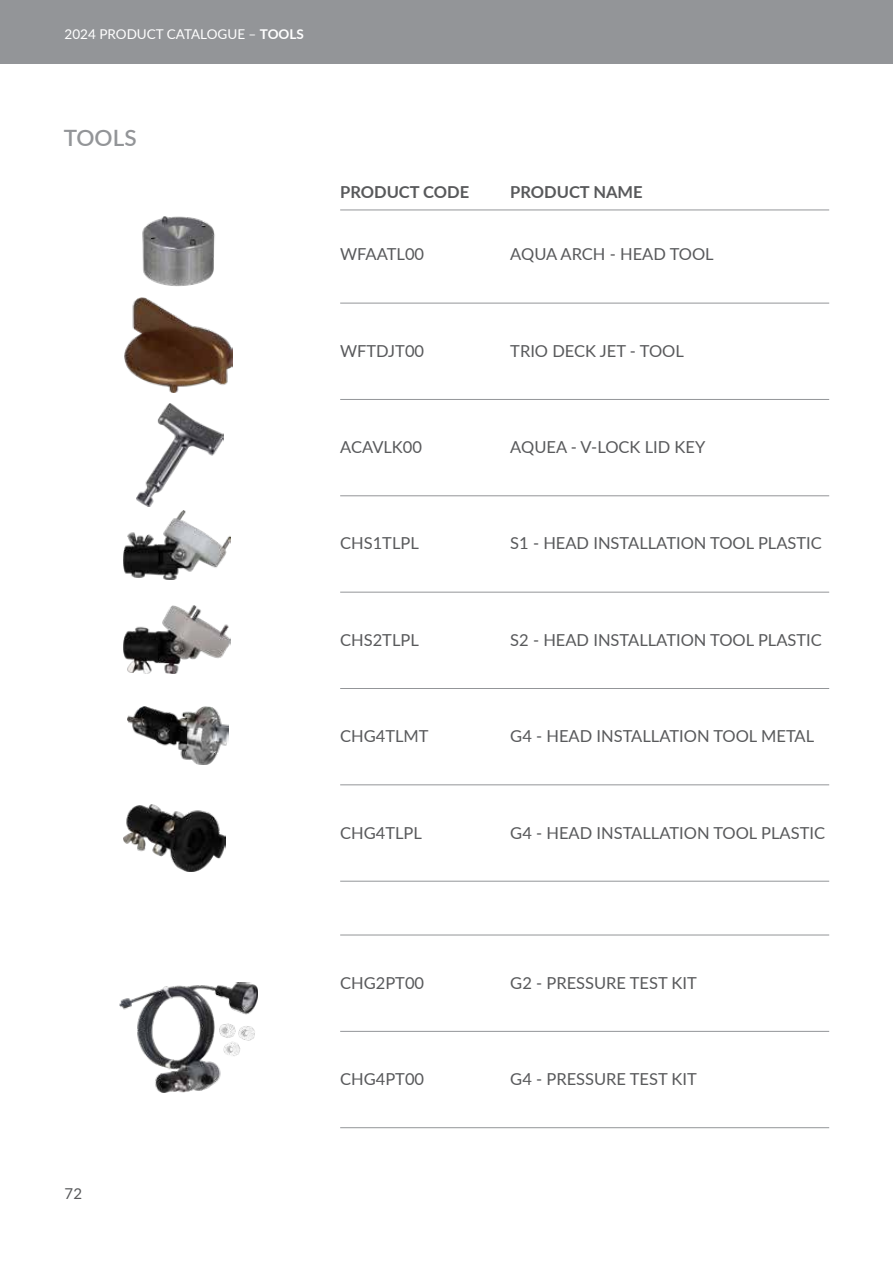
<style>
.page{position:relative;width:893px;height:1263px;background:#fff}
.page>*{position:absolute;margin:0;border:0;box-sizing:border-box;transform-origin:0 0}
.t1{font:600 22.5px "Lato";color:#939598}
.t2{font:16.5px "Lato";color:#58595b}
.t3{font:700 16.5px "Lato";color:#58595b}
.t4{font:15px "Lato";color:#58595b}
.t5{font:13.5px "Lato";color:#fff}
.s1{font-weight:700}
</style>
<div class="page">
<div style="left:0;top:0;width:893px;height:64px;background:#939598"></div>
<hr style="left:340px;top:210px;width:489px;height:1px;background:#939598">
<hr style="left:340px;top:303px;width:489px;height:1px;background:#939598">
<hr style="left:340px;top:399px;width:489px;height:1px;background:#939598">
<hr style="left:340px;top:495px;width:489px;height:1px;background:#939598">
<hr style="left:340px;top:592px;width:489px;height:1px;background:#939598">
<hr style="left:340px;top:688px;width:489px;height:1px;background:#939598">
<hr style="left:340px;top:784px;width:489px;height:1px;background:#939598">
<hr style="left:340px;top:881px;width:489px;height:1px;background:#939598">
<hr style="left:340px;top:935px;width:489px;height:1px;background:#939598">
<hr style="left:340px;top:1031px;width:489px;height:1px;background:#939598">
<hr style="left:340px;top:1127px;width:489px;height:1px;background:#939598">
<img style="left:125px;top:310px;width:108px;height:83px">
<img style="left:137px;top:404px;width:86px;height:102px">
<img style="left:124px;top:510px;width:106px;height:70px">
<img style="left:124px;top:606px;width:106px;height:67px">
<img style="left:127px;top:707px;width:102px;height:57px">
<img style="left:123px;top:805px;width:102px;height:67px">
<img style="left:119px;top:982px;width:139px;height:110px">
<img style="left:132px;top:216px;width:83px;height:94px">
<p class="t5" style="left:65px;top:24px;width:241px">2024 PRODUCT CATALOGUE – <span class="s1">TOOLS</span></p>
<h1 class="t1" style="left:64px;top:122px;width:74px">TOOLS</h1>
<p class="t3" style="left:340px;top:180px;width:131px">PRODUCT CODE</p>
<p class="t3" style="left:510px;top:180px;width:134px">PRODUCT NAME</p>
<p class="t2" style="left:340px;top:243px;width:85px">WFAATL00</p>
<p class="t2" style="left:510px;top:243px;width:205px">AQUA ARCH - HEAD TOOL</p>
<p class="t2" style="left:340px;top:339px;width:85px">WFTDJT00</p>
<p class="t2" style="left:510px;top:339px;width:175px">TRIO DECK JET - TOOL</p>
<p class="t2" style="left:340px;top:435px;width:83px">ACAVLK00</p>
<p class="t2" style="left:510px;top:435px;width:196px">AQUEA - V-LOCK LID KEY</p>
<p class="t2" style="left:340px;top:532px;width:80px">CHS1TLPL</p>
<p class="t2" style="left:510px;top:532px;width:313px">S1 - HEAD INSTALLATION TOOL PLASTIC</p>
<p class="t2" style="left:340px;top:628px;width:80px">CHS2TLPL</p>
<p class="t2" style="left:510px;top:628px;width:313px">S2 - HEAD INSTALLATION TOOL PLASTIC</p>
<p class="t2" style="left:340px;top:724px;width:90px">CHG4TLMT</p>
<p class="t2" style="left:510px;top:724px;width:305px">G4 - HEAD INSTALLATION TOOL METAL</p>
<p class="t2" style="left:340px;top:821px;width:83px">CHG4TLPL</p>
<p class="t2" style="left:510px;top:821px;width:316px">G4 - HEAD INSTALLATION TOOL PLASTIC</p>
<p class="t4" style="left:65px;top:1183px;width:19px">72</p>
<p class="t2" style="left:340px;top:971px;width:86px">CHG2PT00</p>
<p class="t2" style="left:510px;top:971px;width:188px">G2 - PRESSURE TEST KIT</p>
<p class="t2" style="left:340px;top:1067px;width:86px">CHG4PT00</p>
<p class="t2" style="left:510px;top:1067px;width:188px">G4 - PRESSURE TEST KIT</p>
</div>
